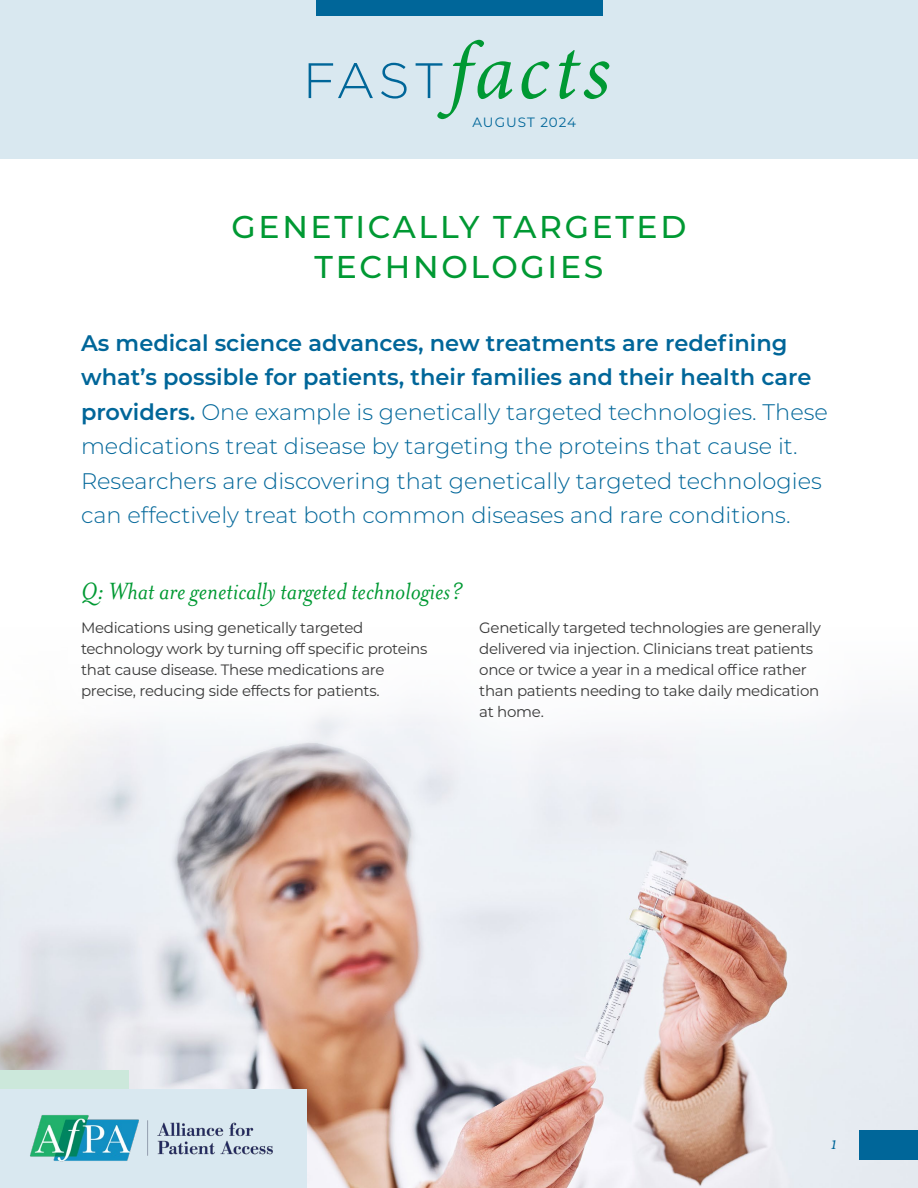
<style>
.page{position:relative;width:918px;height:1188px;background:#fff}
.page>*{position:absolute;margin:0;border:0;box-sizing:border-box;transform-origin:0 0}
.t1{font:500 31.5px/40.5px "Montserrat";letter-spacing:.085em;color:#093;text-align:center}
.t2{font:italic 27px "Mrs Eaves OT";color:#093}
.t3{font:300 22.5px/34.5px "Montserrat";color:#069}
.t4{font:italic 19.5px "Mrs Eaves OT";color:#069}
.t5{font:15px/21px "Montserrat";letter-spacing:-.02em;color:#393939}
.t6{font:13.5px "Montserrat";letter-spacing:.07em;color:#069}
.s1{font-weight:600}
</style>
<div class="page">
<img style="left:0;top:713px;width:918px;height:475px">
<div style="left:0;top:1070px;width:129px;height:118px;background:#cce8db"></div>
<div style="left:0;top:1090px;width:307px;height:98px;background:#d9e8f0"></div>
<div style="left:0;top:0;width:918px;height:159px;background:#d9e8f0"></div>
<svg style="left:309px;top:40px;width:300px;height:79px"></svg>
<div style="left:316px;top:0;width:287px;height:16px;background:#069"></div>
<div style="left:860px;top:1131px;width:58px;height:29px;background:#069"></div>
<img style="left:30px;top:1115px;width:243px;height:47px">
<div style="left:2px;top:504px;width:896px;height:293px;background:#fff"></div>
<p class="t6" style="left:472px;top:113px;width:105px">AUGUST 2024</p>
<h1 class="t1" style="left:232px;top:205px;width:456px">GENETICALLY TARGETED<br>TECHNOLOGIES</h1>
<p class="t3" style="left:81px;top:325px;width:748px"><span class="s1">As medical science advances, new treatments are redefining what’s possible for patients, their families and their health care providers.</span> One example is genetically targeted technologies. These medications treat disease by targeting the proteins that cause it.<br>Researchers are discovering that genetically targeted technologies can effectively treat both common diseases and rare conditions.</p>
<p class="t2" style="left:81px;top:576px;width:384px">Q: What are genetically targeted technologies?</p>
<p class="t5" style="left:81px;top:617px;width:348px">Medications using genetically targeted technology work by turning off specific proteins that cause disease. These medications are precise, reducing side effects for patients.</p>
<p class="t5" style="left:479px;top:617px;width:343px">Genetically targeted technologies are generally delivered via injection. Clinicians treat patients once or twice a year in a medical office rather than patients needing to take daily medication at home.</p>
<p class="t4" style="left:830px;top:1133px;width:8px">1</p>
</div>
